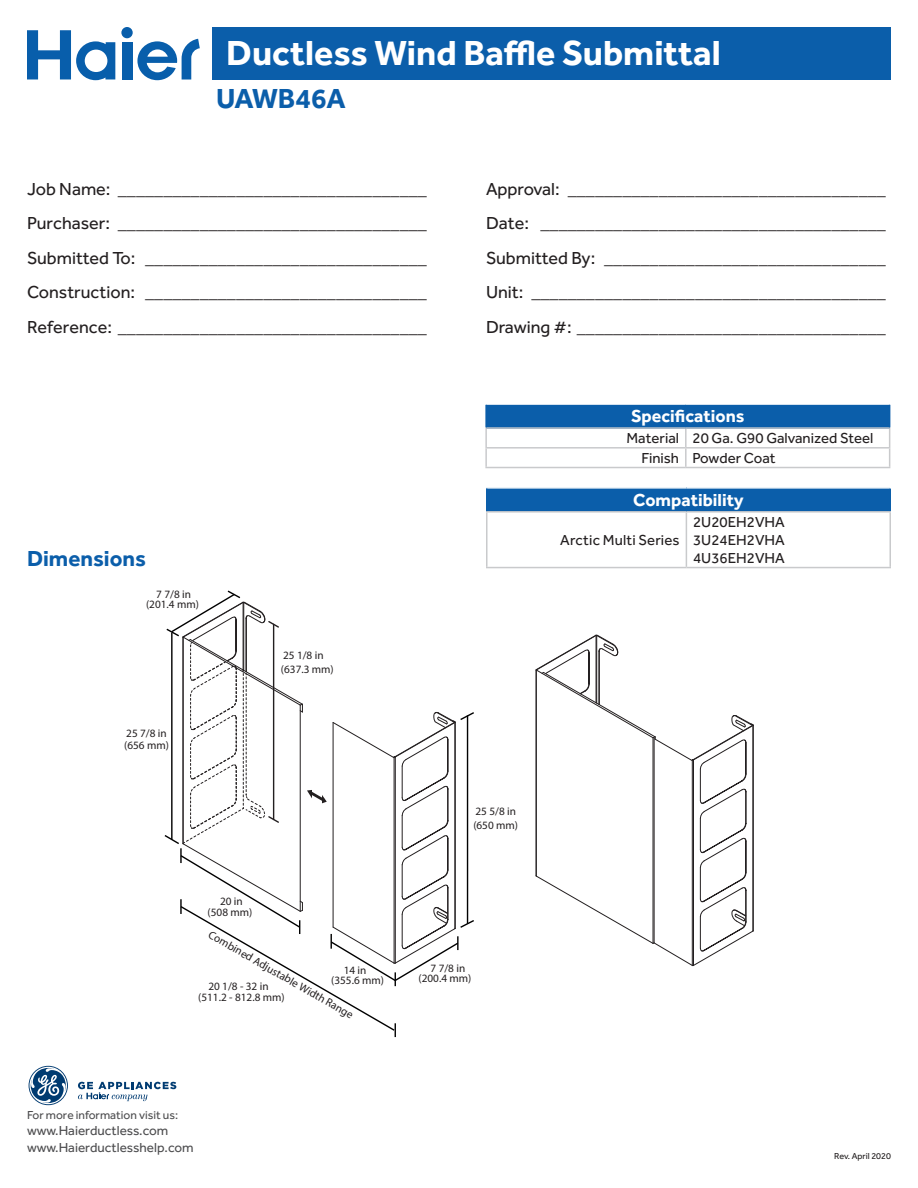
<style>
.page{position:relative;width:918px;height:1188px;background:#fff}
.page>*{position:absolute;margin:0;border:0;box-sizing:border-box;transform-origin:0 0}
.t1{font:700 36px "Effra";color:#fff}
.t2{font:700 28.5px "Effra";color:#0b5eaa}
.t3{font:700 22.5px "Effra";color:#0b5eaa}
.t4{font:18px/34.5px "Effra";color:#231f20;text-align:justify}
.t5{font:700 18px "Effra";color:#fff}
.t6{font:15px/18px "Effra";color:#231f20}
.t7{font:13.5px/16.2px "Effra";color:#4d4d4f}
.t8{font:12px "Effra";color:#4d4d4f}
.t9{font:condensed 11.25px/10.1px "Helvetica Neue LT Std";color:#231f20;text-align:center}
.t10{font:9px "Effra";color:#231f20}
</style>
<div class="page">
<div style="left:122px;top:42px;width:10px;height:38px;background:#085eab"></div>
<div style="left:121px;top:27px;width:12px;height:11px;background:#085eab;border-radius:50%"></div>
<svg style="left:27px;top:30px;width:88px;height:50px"></svg>
<svg style="left:137px;top:39px;width:63px;height:41px"></svg>
<div style="left:213px;top:27px;width:678px;height:53px;background:#0b5eaa"></div>
<div style="left:486px;top:404px;width:404px;height:24px;background:#0b5eaa"></div>
<hr style="left:485px;top:403px;width:201px;height:2px;background:#fff">
<hr style="left:686px;top:403px;width:204px;height:2px;background:#fff">
<hr style="left:485px;top:427px;width:201px;height:2px;background:#c9cacc">
<hr style="left:686px;top:427px;width:204px;height:2px;background:#c9cacc">
<hr style="left:485px;top:447px;width:201px;height:2px;background:#c9cacc">
<svg style="left:485px;top:429px;width:2px;height:38px"></svg>
<hr style="left:686px;top:447px;width:204px;height:2px;background:#c9cacc">
<svg style="left:685px;top:429px;width:2px;height:38px"></svg>
<hr style="left:485px;top:467px;width:201px;height:1px;background:#c9cacc">
<hr style="left:686px;top:467px;width:204px;height:1px;background:#c9cacc">
<hr style="left:485px;top:405px;width:2px;height:22px;background:#0b5eaa">
<svg style="left:889px;top:427px;width:1px;height:40px"></svg>
<div style="left:487px;top:488px;width:403px;height:24px;background:#0b5eaa"></div>
<hr style="left:486px;top:487px;width:200px;height:2px;background:#fff">
<hr style="left:686px;top:487px;width:205px;height:2px;background:#fff">
<hr style="left:486px;top:511px;width:200px;height:2px;background:#c9cacc">
<hr style="left:486px;top:513px;width:2px;height:54px;background:#c9cacc">
<hr style="left:686px;top:511px;width:205px;height:2px;background:#c9cacc">
<hr style="left:686px;top:513px;width:1px;height:54px;background:#c9cacc">
<hr style="left:890px;top:513px;width:1px;height:54px;background:#c9cacc">
<hr style="left:486px;top:567px;width:200px;height:1px;background:#c9cacc">
<hr style="left:686px;top:567px;width:205px;height:1px;background:#c9cacc">
<hr style="left:486px;top:489px;width:2px;height:22px;background:#0b5eaa">
<svg style="left:890px;top:489px;width:1px;height:22px"></svg>
<svg style="left:29px;top:1066px;width:39px;height:39px"></svg>
<svg style="left:78px;top:1082px;width:98px;height:19px"></svg>
<svg style="left:164px;top:590px;width:310px;height:447px"></svg>
<svg style="left:535px;top:634px;width:219px;height:333px"></svg>
<h1 class="t1" style="left:226px;top:32px;width:496px">Ductless Wind Baffle Submittal</h1>
<h2 class="t2" style="left:216px;top:81px;width:131px">UAWB46A</h2>
<p class="t4" style="left:27px;top:171px;width:401px">Job Name: __________________________________ Purchaser: __________________________________ Submitted To: _______________________________ Construction: _______________________________ Reference: __________________________________</p>
<p class="t4" style="left:486px;top:171px;width:401px">Approval: ___________________________________ Date: ______________________________________ Submitted By: _______________________________ Unit: _______________________________________ Drawing #: __________________________________</p>
<p class="t3" style="left:27px;top:545px;width:120px">Dimensions</p>
<p class="t9" style="left:146px;top:589px;width:54px">7 7/8 in (201.4 mm)</p>
<p class="t9" style="left:124px;top:727px;width:46px;line-height:11.4px;text-align:left">25 7/8 in (656 mm)</p>
<p class="t9" style="left:281px;top:649px;width:54px;line-height:13.5px;text-align:left">25 1/8 in (637.3 mm)</p>
<p class="t9" style="left:208px;top:895px;width:46px;line-height:11.4px">20 in (508 mm)</p>
<p class="t9" style="left:212px;top:929px;width:166px;rotate:30deg">Combined Adjustable Width Range</p>
<p class="t9" style="left:331px;top:965px;width:54px">14 in (355.6 mm)</p>
<p class="t9" style="left:208px;top:981px;width:62px">20 1/8 - 32 in</p>
<p class="t9" style="left:198px;top:992px;width:88px">(511.2 - 812.8 mm)</p>
<p class="t9" style="left:473px;top:805px;width:46px;line-height:13.5px;text-align:left">25 5/8 in (650 mm)</p>
<p class="t9" style="left:419px;top:963px;width:54px">7 7/8 in (200.4 mm)</p>
<p class="t8" style="left:27px;top:1108px;width:153px">For more information visit us:</p>
<p class="t7" style="left:27px;top:1123px;width:168px">www.Haierductless.com www.Haierductlesshelp.com</p>
<p class="t5" style="left:631px;top:405px;width:115px">Specifications</p>
<p class="t6" style="left:642px;top:428px;width:233px;line-height:19.6px;text-indent:-15px">Material 20 Ga. G90 Galvanized Steel<br>Finish Powder Coat</p>
<p class="t5" style="left:633px;top:489px;width:112px">Compatibility</p>
<p class="t6" style="left:560px;top:531px;width:121px">Arctic Multi Series</p>
<p class="t6" style="left:693px;top:513px;width:93px;text-align:justify">2U20EH2VHA 3U24EH2VHA 4U36EH2VHA</p>
<p class="t10" style="left:834px;top:1151px;width:58px">Rev. April 2020</p>
</div>
